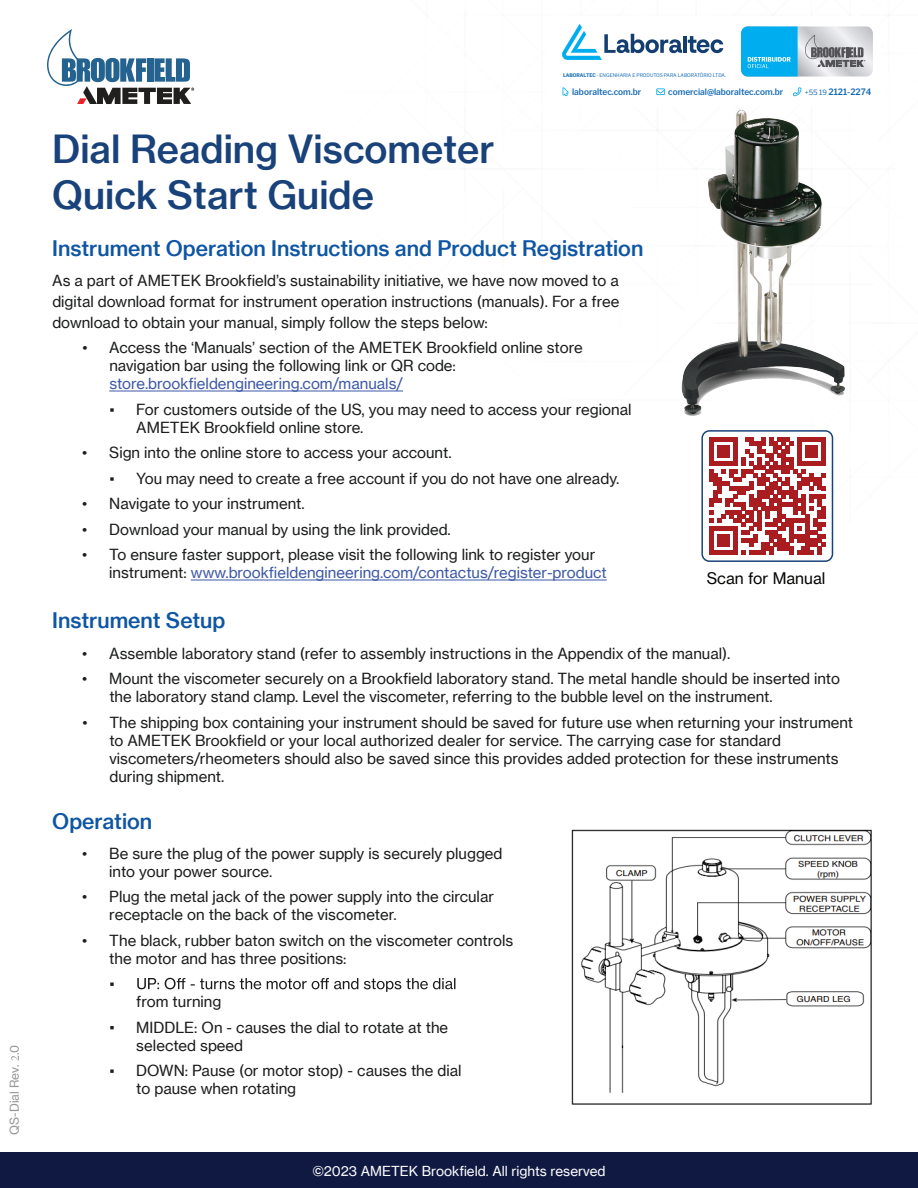
<style>
.page{position:relative;width:918px;height:1188px;background:#fff}
.page>*{position:absolute;margin:0;border:0;box-sizing:border-box;transform-origin:0 0}
.t1{font:37.95px/45.6px "N Haas Grotesk TX Pro 65 Md";color:#19427b}
.t2{font:21px "N Haas Grotesk TX Pro 65 Md";color:#0e55a3}
.t3{font:15.6px "N Haas Grotesk TX Pro 55 Rg";color:#050504}
.t4{font:15px/18px "N Haas Grotesk TX Pro 55 Rg";color:#1c1d1d}
.t5{font:15px "N Haas Grotesk TX Pro 55 Rg";color:#3e59a7}
.t6{font:13.5px "N Haas Grotesk TX Pro 55 Rg";color:#fff}
.t7{font:12px "N Haas Grotesk TX Pro 55 Rg";color:#969696}
.t8{font:600 8.85px "Libre Franklin";color:#156ab5;scale:.95 1}
.t9{font:4.95px "Libre Franklin";color:#156ab5;scale:.95 1}
.s1{font-weight:700}
.s2{font-weight:400;font-size:7.35px}
.s3{color:#3e59a7}
</style>
<div class="page">
<div style="left:0;top:1153px;width:918px;height:35px;background:#101942"></div>
<svg style="left:11px;top:1056px;width:8px;height:5px"></svg>
<svg style="left:47px;top:29px;width:147px;height:75px"></svg>
<hr style="left:109px;top:391px;width:294px;height:1px;background:#3e59a7">
<svg style="left:110px;top:408px;width:4px;height:4px"></svg>
<svg style="left:110px;top:477px;width:4px;height:4px"></svg>
<hr style="left:191px;top:580px;width:416px;height:1px;background:#3e59a7">
<hr style="left:338px;top:91px;width:139px;height:2px;background:#edeff0">
<img style="left:572px;top:829px;width:300px;height:276px">
<div style="left:701px;top:430px;width:132px;height:132px;border:2px solid #19427b;border-radius:7px"></div>
<svg style="left:110px;top:983px;width:4px;height:3px"></svg>
<svg style="left:137px;top:978px;width:318px;height:14px"></svg>
<svg style="left:110px;top:1026px;width:4px;height:3px"></svg>
<svg style="left:110px;top:1070px;width:4px;height:3px"></svg>
<svg style="left:346px;top:14px;width:543px;height:540px"></svg>
<p class="t7" style="left:7px;top:1135px;width:91px;rotate:-90deg">QS-Dial Rev. .0</p>
<h1 class="t1" style="left:52px;top:126px;width:444px">Dial Reading Viscometer<br>Quick Start Guide</h1>
<p class="t9" style="left:563px;top:72px;width:173px"><span class="s1">LABORALTEC</span> - ENGENHARIA E PRODUTOS PARA LABORATÓRIO LTDA.</p>
<p class="t8" style="left:572px;top:87px;width:74px">laboraltec.com.br</p>
<p class="t8" style="left:668px;top:87px;width:123px">comercial@laboraltec.com.br</p>
<p class="t8" style="left:805px;top:87px;width:72px"><span class="s2">+55 19</span> 2121-2274</p>
<p class="t9" style="left:563px;top:73px;width:173px"><span class="s1">LABORALTEC</span> - ENGENHARIA E PRODUTOS PARA LABORATÓRIO LTDA.</p>
<h2 class="t2" style="left:52px;top:235px;width:593px">Instrument Operation Instructions and Product Registration</h2>
<p class="t4" style="left:52px;top:270px;width:569px;line-height:21px;text-align:justify">As a part of AMETEK Brookfield’s sustainability initiative, we have now moved to a digital download format for instrument operation instructions (manuals). For a free download to obtain your manual, simply follow the steps below:</p>
<p class="t4" style="left:109px;top:339px;width:475px;text-indent:-27px">• Access the ‘Manuals’ section of the AMETEK Brookfield online store navigation bar using the following link or QR code:</p>
<p class="t5" style="left:109px;top:375px;width:295px">store.brookfieldengineering.com/manuals/</p>
<p class="t4" style="left:136px;top:400px;width:497px">For customers outside of the US, you may need to access your regional<br>AMETEK Brookfield online store.</p>
<p class="t4" style="left:136px;top:440px;width:485px;line-height:25.5px;text-indent:-54px">• Sign into the online store to access your account.<br>You may need to create a free account if you do not have one already.</p>
<p class="t4" style="left:82px;top:495px;width:224px">• Navigate to your instrument.</p>
<p class="t4" style="left:82px;top:521px;width:370px">• Download your manual by using the link provided.</p>
<p class="t4" style="left:109px;top:546px;width:499px;text-indent:-27px">• To ensure faster support, please visit the following link to register your instrument: <span class="s3">www.brookfieldengineering.com/contactus/register-product</span></p>
<h2 class="t2" style="left:52px;top:607px;width:175px">Instrument Setup</h2>
<p class="t3" style="left:707px;top:569px;width:120px">Scan for Manual</p>
<p class="t4" style="left:82px;top:644px;width:650px">• Assemble laboratory stand (refer to assembly instructions in the Appendix of the manual).</p>
<p class="t4" style="left:109px;top:670px;width:732px;text-indent:-27px">• Mount the viscometer securely on a Brookfield laboratory stand. The metal handle should be inserted into the laboratory stand clamp. Level the viscometer, referring to the bubble level on the instrument.</p>
<p class="t4" style="left:109px;top:713px;width:745px;text-indent:-27px">• The shipping box containing your instrument should be saved for future use when returning your instrument to AMETEK Brookfield or your local authorized dealer for service. The carrying case for standard viscometers/rheometers should also be saved since this provides added protection for these instruments during shipment.</p>
<h2 class="t2" style="left:52px;top:808px;width:101px">Operation</h2>
<p class="t4" style="left:109px;top:844px;width:395px;text-indent:-27px">• Be sure the plug of the power supply is securely plugged into your power source.</p>
<p class="t4" style="left:109px;top:888px;width:386px;text-indent:-27px">• Plug the metal jack of the power supply into the circular receptacle on the back of the viscometer.</p>
<p class="t4" style="left:109px;top:931px;width:406px;text-indent:-27px">• The black, rubber baton switch on the viscometer controls the motor and has three positions:</p>
<p class="t4" style="left:136px;top:989px;width:313px;line-height:25.5px">from turning<br>MIDDLE: On - causes the dial to rotate at the</p>
<p class="t4" style="left:136px;top:1032px;width:327px;line-height:25.5px">selected speed<br>DOWN: Pause (or motor stop) - causes the dial</p>
<p class="t4" style="left:136px;top:1080px;width:161px">to pause when rotating</p>
<p class="t6" style="left:312px;top:1163px;width:295px">©2023 AMETEK Brookfield. All rights reserved</p>
</div>
